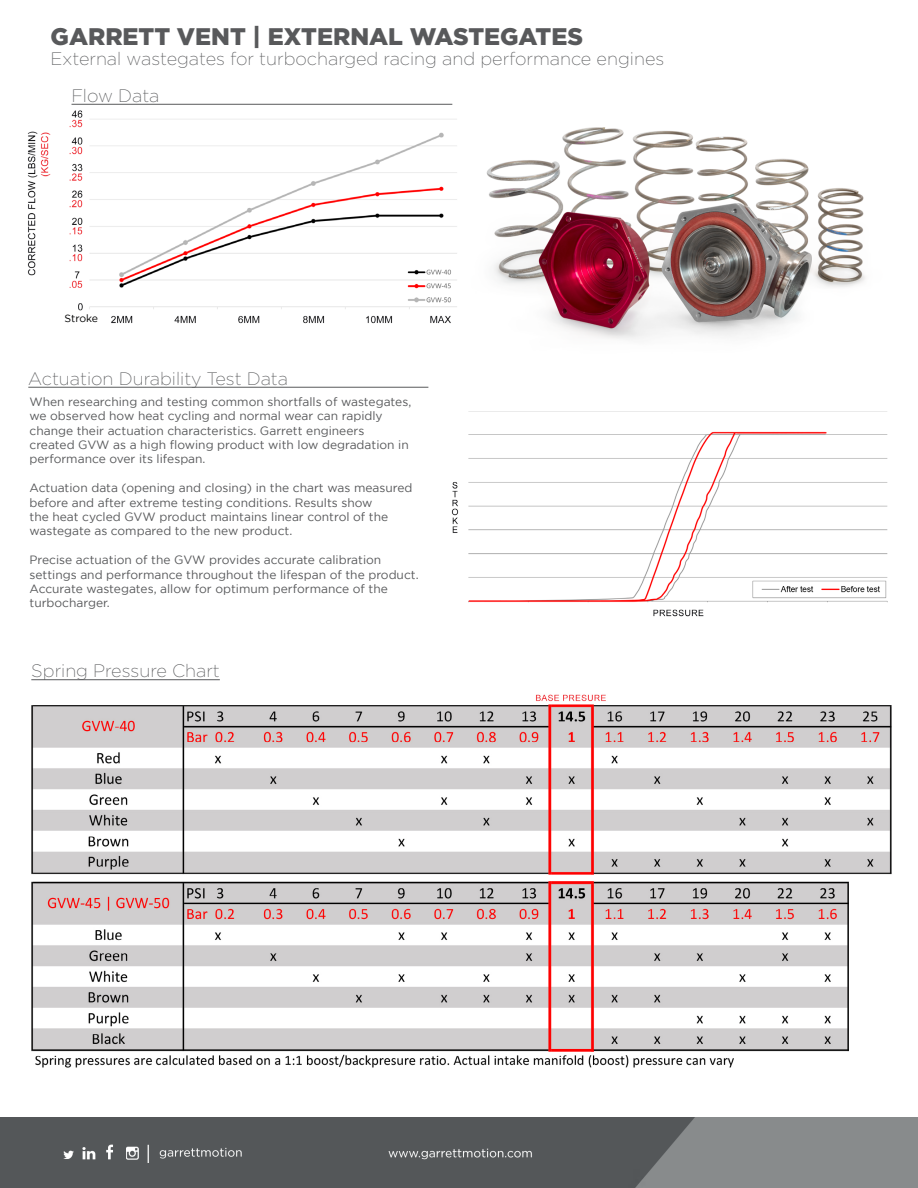
<style>
.page{position:relative;width:918px;height:1188px;background:#fff}
.page>*{position:absolute;margin:0;border:0;box-sizing:border-box;transform-origin:0 0}
.t1{font:900 24px "Gotham";color:#58595b}
.t2{font:200 18px/37.2px "Gotham";color:#58595b}
.t3{font:12px/14.4px "Gotham";color:#58595b}
.t4{font:10.5px "Gotham";letter-spacing:-.005em;color:#000}
</style>
<div class="page">
<img style="left:0;top:1117px;width:918px;height:71px">
<img style="left:27px;top:103px;width:430px;height:221px">
<img style="left:31px;top:694px;width:861px;height:374px">
<img style="left:486px;top:127px;width:379px;height:213px">
<hr style="left:72px;top:104px;width:380px;height:1px;background:#58595b">
<hr style="left:28px;top:387px;width:400px;height:1px;background:#58595b">
<hr style="left:31px;top:679px;width:189px;height:1px;background:#58595b">
<img style="left:451px;top:431px;width:437px;height:186px">
<h1 class="t1" style="left:51px;top:22px;width:534px">GARRETT VENT | EXTERNAL WASTEGATES</h1>
<h2 class="t2" style="left:72px;top:40px;width:594px;text-indent:-21px">External wastegates for turbocharged racing and performance engines<br>Flow Data</h2>
<p class="t4" style="left:65px;top:313px;width:35px">Stroke</p>
<h2 class="t2" style="left:28px;top:360px;width:261px">Actuation Durability Test Data</h2>
<p class="t3" style="left:29px;top:394px;width:383px">When researching and testing common shortfalls of wastegates, we observed how heat cycling and normal wear can rapidly change their actuation characteristics. Garrett engineers created GVW as a high flowing product with low degradation in performance over its lifespan.</p>
<p class="t3" style="left:29px;top:480px;width:385px">Actuation data (opening and closing) in the chart was measured before and after extreme testing conditions. Results show<br>the heat cycled GVW product maintains linear control of the wastegate as compared to the new product.</p>
<p class="t3" style="left:29px;top:552px;width:391px">Precise actuation of the GVW provides accurate calibration settings and performance throughout the lifespan of the product.<br>Accurate wastegates, allow for optimum performance of the turbocharger.</p>
<h2 class="t2" style="left:31px;top:652px;width:190px">Spring Pressure Chart</h2>
</div>
